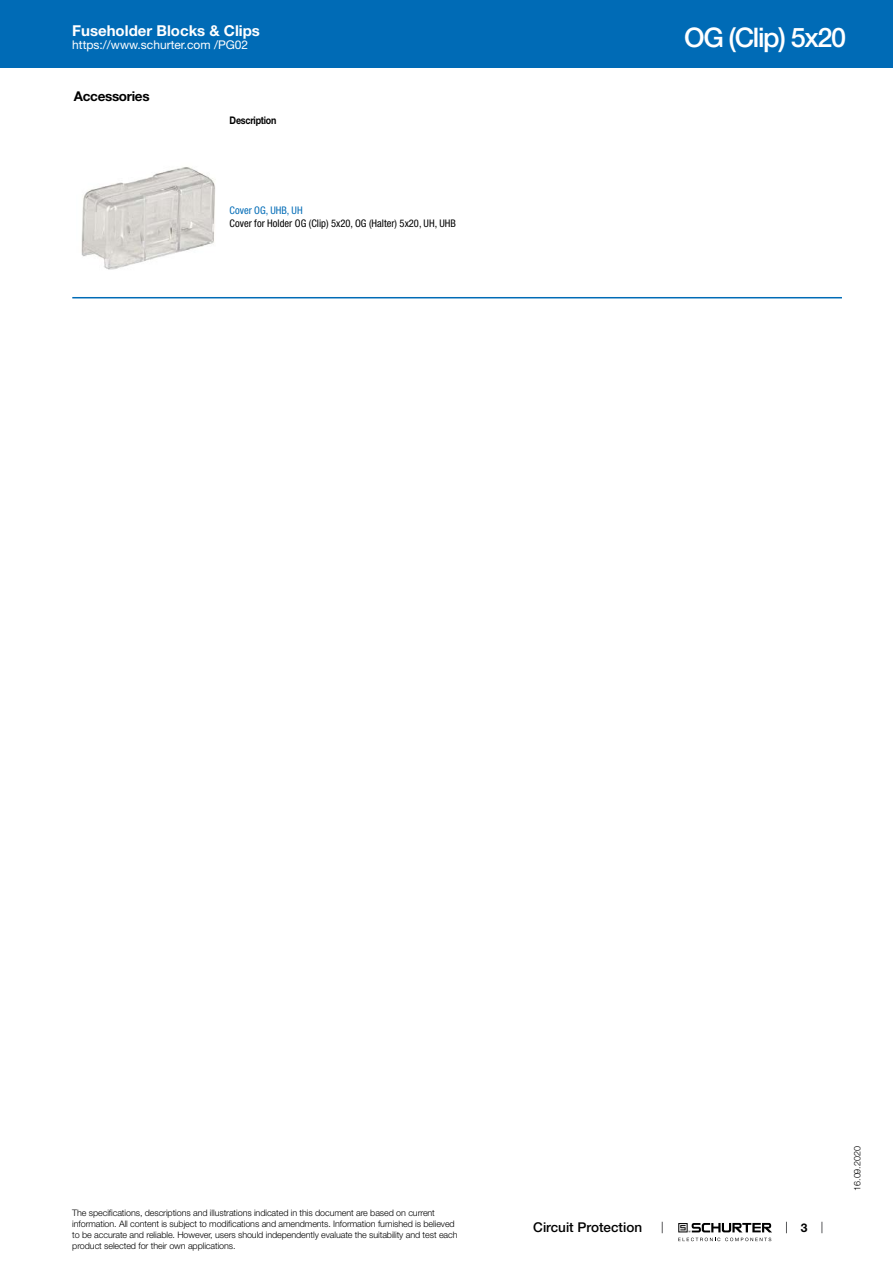
<style>
.page{position:relative;width:893px;height:1263px;background:#fff}
.page>*{position:absolute;margin:0;border:0;box-sizing:border-box;transform-origin:0 0}
.t1{font:500 27px "Helvetica Neue LT";letter-spacing:-.05em;color:#fff}
.t2{font:700 15px "Helvetica Neue LT";color:#fff}
.t3{font:500 13.5px "Helvetica Neue LT";color:#000}
.t4{font:700 13.5px "Helvetica Neue LT";letter-spacing:-.025em;color:#000}
.t5{font:12px "Helvetica Neue LT";color:#fff}
.t6{font:700 12px "Helvetica Neue LT";color:#000}
.t7{font:condensed 10.5px "Helvetica Neue LT";color:#000}
.t8{font:condensed 10.5px "Helvetica Neue LT";color:#006bb6}
.t9{font:700 10.5px "Helvetica Neue LT";letter-spacing:-.025em;color:#000;scale:.85 1}
.t10{font:300 9px/10.8px "Helvetica Neue LT";letter-spacing:-.01em;color:#000}
</style>
<div class="page">
<svg style="left:678px;top:1223px;width:94px;height:18px"></svg>
<div style="left:0;top:0;width:893px;height:68px;background:#006bb6"></div>
<img style="left:81px;top:167px;width:134px;height:103px">
<hr style="left:72px;top:297px;width:770px;height:1px;background:#006bb6">
<h2 class="t2" style="left:72px;top:21px;width:189px">Fuseholder Blocks &amp; Clips</h2>
<h3 class="t5" style="left:72px;top:38px;width:178px">https://www.schurter.com /PG02</h3>
<h3 class="t4" style="left:74px;top:88px;width:77px">Accessories</h3>
<p class="t9" style="left:230px;top:114px;width:57px">Description</p>
<p class="t8" style="left:230px;top:205px;width:75px">Cover OG, UHB, UH</p>
<p class="t7" style="left:230px;top:217px;width:228px">Cover for Holder OG (Clip) 5x20, OG (Halter) 5x20, UH, UHB</p>
<h1 class="t1" style="left:684px;top:21px;width:164px">OG (Clip) 5x20</h1>
<p class="t10" style="left:72px;top:1207px;width:387px">The specifications, descriptions and illustrations indicated in this document are based on current information. All content is subject to modifications and amendments. Information furnished is believed to be accurate and reliable. However, users should independently evaluate the suitability and test each product selected for their own applications.</p>
<h3 class="t3" style="left:533px;top:1219px;width:110px">Circuit Protection</h3>
<h3 class="t6" style="left:801px;top:1220px;width:8px">3</h3>
<p class="t10" style="left:852px;top:1191px;width:46px;rotate:-90deg">16.09.2020</p>
</div>
